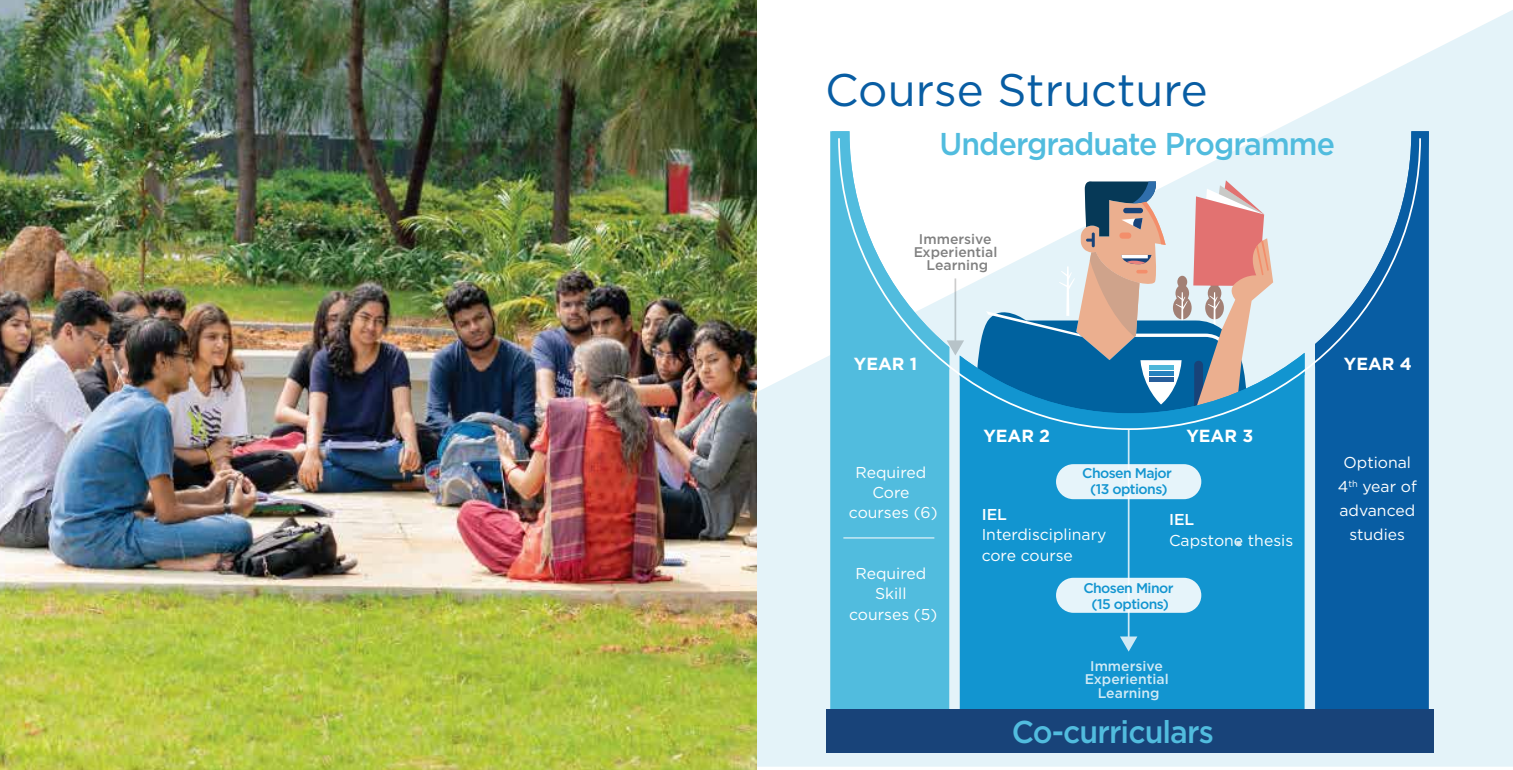
<style>
.page{position:relative;width:1513px;height:770px;background:#fff}
.page>*{position:absolute;margin:0;border:0;box-sizing:border-box;transform-origin:0 0}
.t1{font:45.5px "Gotham";color:#085da3}
.t2{font:500 31.5px "Gotham";letter-spacing:-.03em;color:#51bcde;scale:.96 1}
.t3{font:700 17.5px "Gotham";color:#fff}
.t4{font:15.75px/20.3px "Gotham";color:#fff;text-align:center}
.t5{font:500 15.75px "Gotham";color:#fff}
.t6{font:500 14px/15.8px "Gotham";letter-spacing:-.04em;color:#1295d0;text-align:center}
.t7{font:500 14px/13.3px "Gotham";color:#010101;text-align:center}
.t8{font:500 14px/13.3px "Gotham";color:#fff;text-align:center}
</style>
<div class="page">
<svg style="left:757px;top:10px;width:756px;height:756px;fill:#e4f3f9"></svg>
<div style="left:1315px;top:366px;width:114px;height:343px;background:#085da3"></div>
<div style="left:830px;top:131px;width:119px;height:578px;background:#51bcde"></div>
<div style="left:960px;top:430px;width:344px;height:279px;background:#1295d0"></div>
<svg style="left:1315px;top:131px;width:114px;height:235px"></svg>
<svg style="left:832px;top:131px;width:472px;height:299px"></svg>
<hr style="left:1128px;top:429px;width:1px;height:209px;background:#fff">
<svg style="left:1120px;top:636px;width:17px;height:15px"></svg>
<hr style="left:843px;top:537px;width:91px;height:1px;background:#fff">
<div style="left:1056px;top:464px;width:145px;height:35px;background:#e6f4fa;border-radius:18px"></div>
<div style="left:1056px;top:577px;width:145px;height:35px;background:#e6f4fa;border-radius:17px"></div>
<svg style="left:837px;top:136px;width:585px;height:294px"></svg>
<div style="left:827px;top:709px;width:607px;height:43px;background:#184379"></div>
<img style="left:0;top:0;width:756px;height:769px">
<svg style="left:1235px;top:540px;width:7px;height:6px"></svg>
<h1 class="t1" style="left:825px;top:69px;width:384px">Course Structure</h1>
<h2 class="t2" style="left:939px;top:129px;width:413px">Undergraduate Programme</h2>
<p class="t7" style="left:913px;top:233px;width:86px">Immersive<br>Experiential<br>Learning</p>
<p class="t3" style="left:854px;top:357px;width:65px">YEAR 1</p>
<p class="t4" style="left:849px;top:462px;width:90px">Required<br>Core courses (6)</p>
<p class="t4" style="left:849px;top:563px;width:90px">Required<br>Skill courses (5)</p>
<p class="t3" style="left:983px;top:428px;width:68px">YEAR 2</p>
<p class="t3" style="left:1186px;top:428px;width:68px">YEAR 3</p>
<p class="t6" style="left:1082px;top:466px;width:91px">Chosen Major (13 options)</p>
<p class="t5" style="left:982px;top:507px;width:27px">IEL</p>
<p class="t4" style="left:982px;top:525px;width:126px;text-align:left">Interdisciplinary core course</p>
<p class="t5" style="left:1169px;top:512px;width:27px">IEL</p>
<p class="t4" style="left:1169px;top:530px;width:126px">Capstone thesis</p>
<p class="t6" style="left:1083px;top:580px;width:92px">Chosen Minor (15 options)</p>
<p class="t8" style="left:1084px;top:660px;width:86px">Immersive<br>Experiential<br>Learning</p>
<h2 class="t2" style="left:1012px;top:717px;width:212px">Co-curriculars</h2>
<p class="t3" style="left:1344px;top:357px;width:70px">YEAR 4</p>
<p class="t4" style="left:1338px;top:451px;width:80px;line-height:23.8px">Optional<br>4<sup>th</sup> year of advanced studies</p>
</div>
